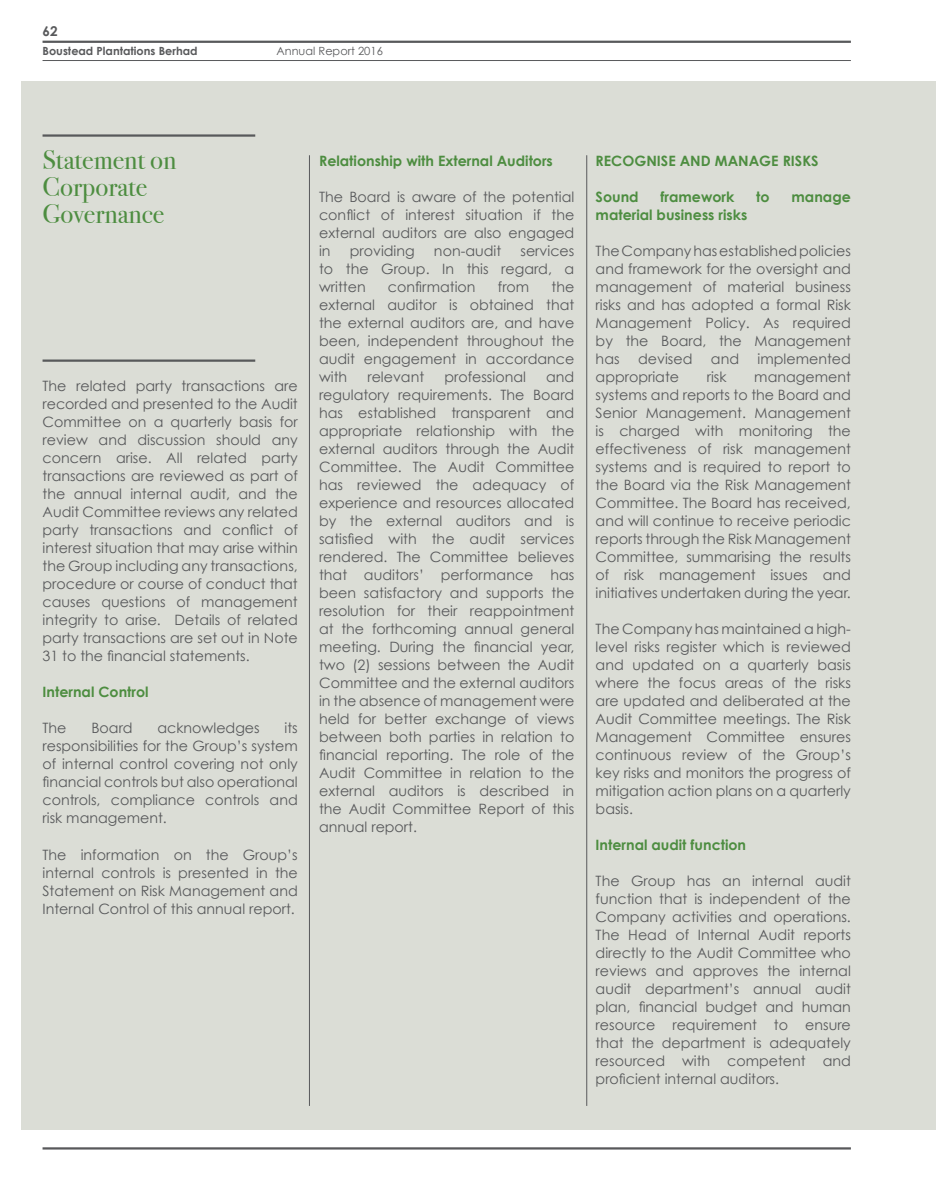
<style>
.page{position:relative;width:936px;height:1191px;background:#fff}
.page>*{position:absolute;margin:0;border:0;box-sizing:border-box;transform-origin:0 0}
.t1{font:27px/27px "Bodoni Svty Two OSITCTT";color:#4d8d40}
.t2{font:14.25px/18px "Century Gothic";color:#58595b;text-align:justify}
.t3{font:700 14.25px "Century Gothic";color:#4d8d40}
.t4{font:700 13.5px "Century Gothic";color:#58595b}
.t5{font:700 11.25px "Century Gothic";color:#58595b}
.t6{font:11.25px "Century Gothic";color:#58595b}
</style>
<div class="page">
<div style="left:21px;top:81px;width:914px;height:1048px;background:#dbddd6"></div>
<hr style="left:43px;top:359px;width:212px;height:3px;background:#58595b">
<hr style="left:586px;top:155px;width:1px;height:951px;background:#58595b">
<hr style="left:309px;top:155px;width:1px;height:951px;background:#58595b">
<hr style="left:43px;top:41px;width:807px;height:2px;background:#58595b">
<hr style="left:43px;top:134px;width:212px;height:3px;background:#58595b">
<hr style="left:43px;top:60px;width:807px;height:1px;background:#58595b">
<hr style="left:43px;top:1147px;width:807px;height:2px;background:#58595b">
<p class="t4" style="left:43px;top:23px;width:17px">62</p>
<p class="t5" style="left:43px;top:44px;width:157px">Boustead Plantations Berhad</p>
<p class="t6" style="left:276px;top:44px;width:108px">Annual Report 2016</p>
<h1 class="t1" style="left:43px;top:147px;width:135px">Statement on<br>Corporate<br>Governance</h1>
<p class="t2" style="left:43px;top:377px;width:257px">The related party transactions are recorded and presented to the Audit Committee on a quarterly basis for review and discussion should any concern arise. All related party transactions are reviewed as part of the annual internal audit, and the Audit Committee reviews any related party transactions and conflict of interest situation that may arise within the Group including any transactions, procedure or course of conduct that causes questions of management integrity to arise. Details of related party transactions are set out in Note 31 to the financial statements.</p>
<p class="t3" style="left:43px;top:683px;width:108px">Internal Control</p>
<p class="t2" style="left:43px;top:719px;width:26px">The</p>
<p class="t2" style="left:91px;top:719px;width:43px">Board</p>
<p class="t2" style="left:157px;top:719px;width:104px">acknowledges</p>
<p class="t2" style="left:43px;top:719px;width:257px;text-indent:242px">its responsibilities for the Group’s system of internal control covering not only financial controls but also operational controls, compliance controls and risk management.</p>
<p class="t2" style="left:43px;top:845px;width:257px">The information on the Group’s internal controls is presented in the Statement on Risk Management and Internal Control of this annual report.</p>
<p class="t3" style="left:319px;top:152px;width:235px">Relationship with External Auditors</p>
<p class="t2" style="left:319px;top:187px;width:257px">The Board is aware of the potential conflict of interest situation if the external auditors are also engaged in</p>
<p class="t2" style="left:319px;top:241px;width:257px;text-indent:201px">services to the Group. In this regard, a written</p>
<p class="t2" style="left:350px;top:241px;width:66px">providing</p>
<p class="t2" style="left:434px;top:241px;width:69px">non-audit</p>
<p class="t2" style="left:388px;top:277px;width:89px">confirmation</p>
<p class="t2" style="left:498px;top:277px;width:33px">from</p>
<p class="t2" style="left:319px;top:277px;width:257px;text-indent:232px">the external auditor is obtained that the external auditors are, and have been, independent throughout the audit engagement in accordance with</p>
<p class="t2" style="left:367px;top:367px;width:58px">relevant</p>
<p class="t2" style="left:444px;top:367px;width:83px">professional</p>
<p class="t2" style="left:319px;top:367px;width:257px;text-indent:227px">and regulatory requirements. The Board has established transparent and appropriate relationship with the external auditors through the Audit Committee. The Audit Committee has reviewed the adequacy of experience and resources allocated by the external auditors and is satisfied with the audit services rendered. The Committee believes that auditors’ performance has been satisfactory and supports the resolution for their reappointment at the forthcoming annual general meeting. During the financial year, two (2) sessions between the Audit Committee and the external auditors in the absence of management were held for better exchange of views between both parties in relation to financial reporting. The role of the Audit Committee in relation to the external auditors is described in the Audit Committee Report of this annual report.</p>
<p class="t3" style="left:595px;top:152px;width:224px">RECOGNISE AND MANAGE RISKS</p>
<p class="t3" style="left:595px;top:188px;width:45px">Sound</p>
<p class="t3" style="left:660px;top:188px;width:75px">framework</p>
<p class="t3" style="left:756px;top:188px;width:15px">to</p>
<p class="t3" style="left:791px;top:188px;width:61px">manage</p>
<p class="t3" style="left:595px;top:206px;width:153px">material business risks</p>
<p class="t2" style="left:595px;top:241px;width:257px">The Company has established policies and framework for the oversight and management of material business risks and has adopted a formal Risk Management Policy. As required by the Board, the Management has</p>
<p class="t2" style="left:638px;top:349px;width:56px">devised</p>
<p class="t2" style="left:711px;top:349px;width:30px">and</p>
<p class="t2" style="left:757px;top:349px;width:95px">implemented</p>
<p class="t2" style="left:595px;top:367px;width:85px">appropriate</p>
<p class="t2" style="left:706px;top:367px;width:21px">risk</p>
<p class="t2" style="left:595px;top:367px;width:257px;text-indent:159px">management systems and reports to the Board and Senior Management. Management is charged with monitoring the effectiveness of risk management systems and is required to report to the Board via the Risk Management Committee. The Board has received, and will continue to receive periodic reports through the Risk Management Committee, summarising the results of risk management issues and initiatives undertaken during the year.</p>
<p class="t2" style="left:595px;top:619px;width:257px">The Company has maintained a high&shy;level risks register which is reviewed and updated on a quarterly basis where the focus areas of the risks are updated and deliberated at the Audit Committee meetings. The Risk Management Committee ensures continuous review of the Group’s key risks and monitors the progress of mitigation action plans on a quarterly basis.</p>
<p class="t3" style="left:595px;top:836px;width:152px">Internal audit function</p>
<p class="t2" style="left:595px;top:871px;width:257px">The Group has an internal audit function that is independent of the Company activities and operations.<br>The Head of Internal Audit reports directly to the Audit Committee who reviews and approves the internal audit department’s annual audit plan, financial budget and human resource requirement to ensure that the department is adequately resourced with competent and proficient internal auditors.</p>
</div>
